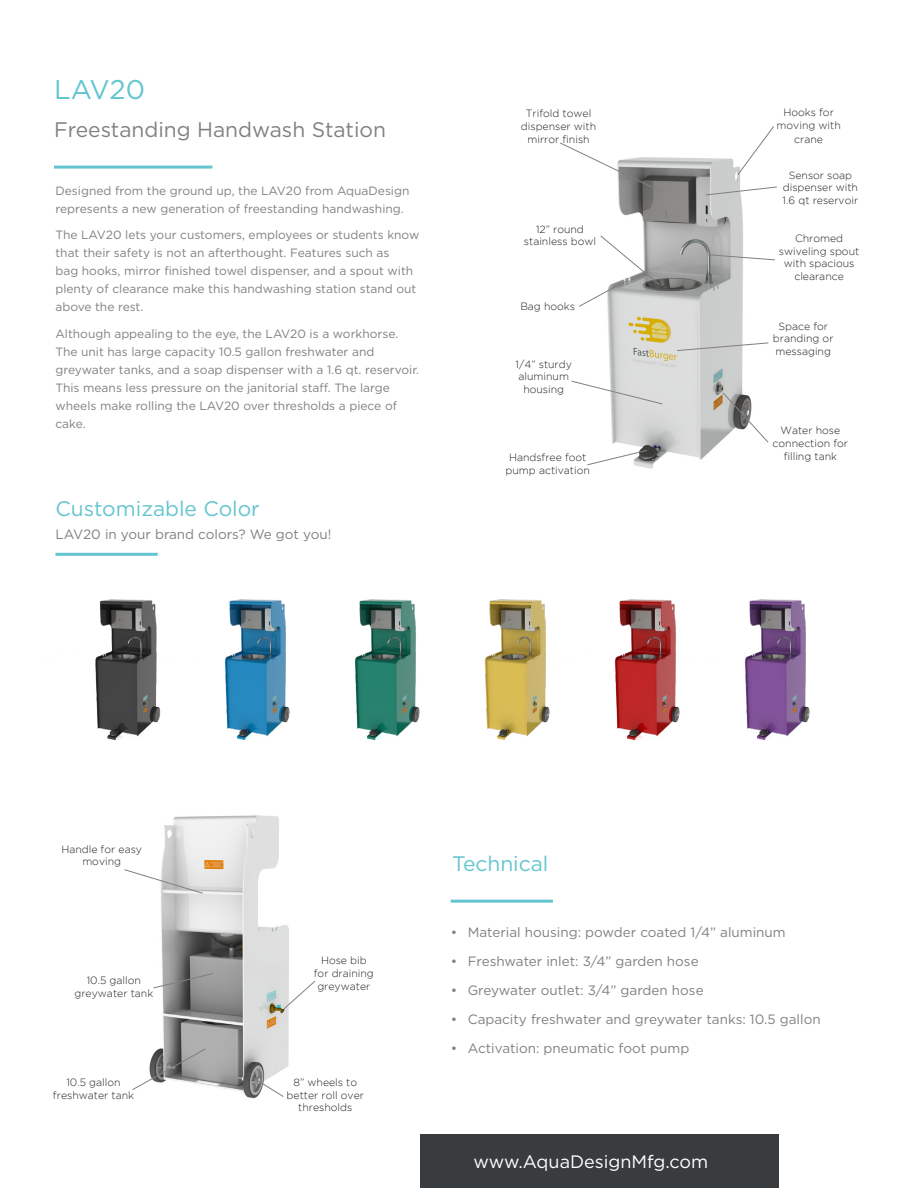
<style>
.page{position:relative;width:918px;height:1188px;background:#fff}
.page>*{position:absolute;margin:0;border:0;box-sizing:border-box;transform-origin:0 0}
.t1{font:27px "Gotham";color:#62c5d0}
.t2{font:21px "Gotham";color:#827f81}
.t3{font:21px "Gotham";color:#62c5d0}
.t4{font:18px "Gotham";color:#fff}
.t5{font:13.5px "Gotham";color:#827f81}
.t6{font:12px/18px "Gotham";color:#827f81}
.t7{font:300 10.5px/12.6px "Gotham";color:#231f20;text-align:center}
</style>
<div class="page">
<hr style="left:54px;top:166px;width:158px;height:3px;background:#62c5d0">
<div style="left:421px;top:1134px;width:358px;height:54px;background:#393c3f"></div>
<hr style="left:451px;top:900px;width:102px;height:3px;background:#62c5d0">
<hr style="left:55px;top:553px;width:103px;height:3px;background:#62c5d0">
<img style="left:95px;top:599px;width:66px;height:141px">
<img style="left:224px;top:599px;width:66px;height:142px">
<img style="left:354px;top:599px;width:66px;height:142px">
<img style="left:484px;top:599px;width:66px;height:141px">
<img style="left:614px;top:599px;width:66px;height:142px">
<img style="left:744px;top:599px;width:66px;height:141px">
<img style="left:161px;top:815px;width:128px;height:284px">
<svg style="left:153px;top:973px;width:61px;height:16px"></svg>
<svg style="left:132px;top:1048px;width:75px;height:43px"></svg>
<svg style="left:124px;top:869px;width:80px;height:25px"></svg>
<svg style="left:283px;top:980px;width:33px;height:30px"></svg>
<svg style="left:254px;top:1078px;width:30px;height:20px"></svg>
<img style="left:607px;top:157px;width:136px;height:312px">
<svg style="left:560px;top:142px;width:103px;height:51px"></svg>
<svg style="left:705px;top:186px;width:72px;height:10px"></svg>
<svg style="left:737px;top:126px;width:37px;height:50px"></svg>
<svg style="left:707px;top:254px;width:68px;height:7px"></svg>
<svg style="left:579px;top:235px;width:81px;height:72px"></svg>
<svg style="left:676px;top:342px;width:93px;height:9px"></svg>
<svg style="left:587px;top:450px;width:61px;height:16px"></svg>
<svg style="left:571px;top:380px;width:92px;height:25px"></svg>
<svg style="left:722px;top:392px;width:47px;height:51px"></svg>
<p class="t1" style="left:54px;top:72px;width:93px">LAV20</p>
<p class="t2" style="left:54px;top:116px;width:334px">Freestanding Handwash Station</p>
<p class="t6" style="left:55px;top:181px;width:356px">Designed from the ground up, the LAV20 from AquaDesign represents a new generation of freestanding handwashing.</p>
<p class="t6" style="left:55px;top:226px;width:365px">The LAV20 lets your customers, employees or students know that their safety is not an afterthought. Features such as<br>bag hooks, mirror finished towel dispenser, and a spout with plenty of clearance make this handwashing station stand out above the rest.</p>
<p class="t6" style="left:55px;top:324px;width:365px">Although appealing to the eye, the LAV20 is a workhorse.<br>The unit has large capacity 10.5 gallon freshwater and greywater tanks, and a soap dispenser with a 1.6 qt. reservoir.<br>This means less pressure on the janitorial staff. The large wheels make rolling the LAV20 over thresholds a piece of cake.</p>
<p class="t3" style="left:55px;top:496px;width:206px">Customizable Color</p>
<p class="t5" style="left:55px;top:526px;width:277px">LAV20 in your brand colors? We got you!</p>
<p class="t7" style="left:521px;top:107px;width:77px">Trifold towel dispenser with mirror finish</p>
<p class="t7" style="left:777px;top:106px;width:66px">Hooks for moving with</p>
<p class="t7" style="left:794px;top:133px;width:30px">crane</p>
<p class="t7" style="left:783px;top:169px;width:77px">Sensor soap dispenser with<br>1.6 qt reservoir</p>
<p class="t7" style="left:779px;top:232px;width:82px">Chromed swiveling spout with spacious clearance</p>
<p class="t7" style="left:524px;top:222px;width:74px">12” round stainless bowl</p>
<p class="t7" style="left:520px;top:300px;width:56px">Bag hooks</p>
<p class="t7" style="left:516px;top:357px;width:58px">1/4” sturdy aluminum housing</p>
<p class="t7" style="left:506px;top:451px;width:86px">Handsfree foot pump activation</p>
<p class="t7" style="left:773px;top:319px;width:62px">Space for branding or messaging</p>
<p class="t7" style="left:773px;top:424px;width:77px">Water hose connection for filling tank</p>
<p class="t7" style="left:61px;top:842px;width:82px">Handle for easy moving</p>
<p class="t7" style="left:75px;top:974px;width:80px">10.5 gallon greywater tank</p>
<p class="t7" style="left:53px;top:1076px;width:83px">10.5 gallon freshwater tank</p>
<p class="t7" style="left:314px;top:954px;width:62px">Hose bib for draining greywater</p>
<p class="t7" style="left:287px;top:1076px;width:79px">8” wheels to better roll over thresholds</p>
<p class="t3" style="left:452px;top:850px;width:98px">Technical</p>
<p class="t5" style="left:451px;top:923px;width:337px">• Material housing: powder coated 1/4” aluminum</p>
<p class="t5" style="left:451px;top:952px;width:249px">• Freshwater inlet: 3/4” garden hose</p>
<p class="t5" style="left:451px;top:981px;width:254px">• Greywater outlet: 3/4” garden hose</p>
<p class="t5" style="left:451px;top:1010px;width:372px">• Capacity freshwater and greywater tanks: 10.5 gallon</p>
<p class="t5" style="left:451px;top:1039px;width:240px">• Activation: pneumatic foot pump</p>
<p class="t4" style="left:474px;top:1150px;width:236px">www.AquaDesignMfg.com</p>
</div>
